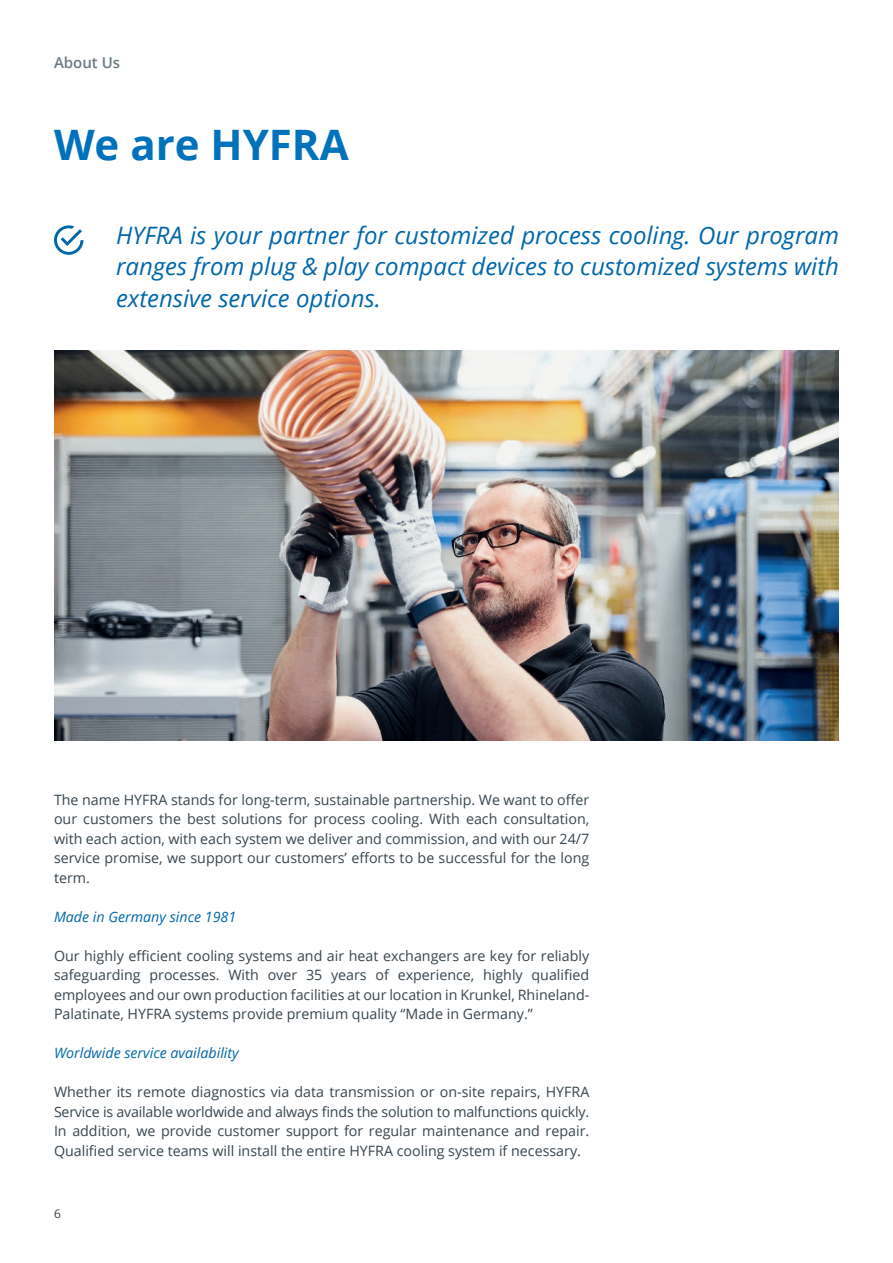
<style>
.page{position:relative;width:893px;height:1263px;background:#fff}
.page>*{position:absolute;margin:0;border:0;box-sizing:border-box;transform-origin:0 0}
.t1{font:700 42px "Open Sans";color:#0072bc}
.t2{font:italic 24px/31.5px "Open Sans";color:#0067aa;text-align:justify}
.t3{font:600 15px "Open Sans";color:#6b7a83}
.t4{font:14.25px/19.5px "Open Sans";color:#38454d;text-align:justify}
.t5{font:italic 14.25px "Open Sans";color:#0067aa}
.t6{font:12px "Open Sans";color:#38454d}
</style>
<div class="page">
<img style="left:54px;top:351px;width:785px;height:389px">
<svg style="left:54px;top:225px;width:29px;height:30px"></svg>
<p class="t3" style="left:54px;top:52px;width:68px">About Us</p>
<h1 class="t1" style="left:54px;top:115px;width:296px">We are HYFRA</h1>
<h2 class="t2" style="left:116px;top:219px;width:724px">HYFRA is your partner for customized process cooling. Our program ranges from plug &amp; play compact devices to customized systems with extensive service options.</h2>
<p class="t4" style="left:54px;top:789px;width:537px">The name HYFRA stands for long-term, sustainable partnership. We want to offer our customers the best solutions for process cooling. With each consultation, with each action, with each system we deliver and commission, and with our 24/7 service promise, we support our customers’ efforts to be successful for the long term.</p>
<p class="t5" style="left:54px;top:907px;width:184px">Made in Germany since 1981</p>
<p class="t4" style="left:54px;top:945px;width:537px">Our highly efficient cooling systems and air heat exchangers are key for reliably safeguarding processes. With over 35 years of experience, highly qualified employees and our own production facilities at our location in Krunkel, Rhineland-Palatinate, HYFRA systems provide premium quality “Made in Germany.”</p>
<p class="t5" style="left:54px;top:1043px;width:186px">Worldwide service availability</p>
<p class="t4" style="left:54px;top:1082px;width:537px">Whether its remote diagnostics via data transmission or on-site repairs, HYFRA Service is available worldwide and always finds the solution to malfunctions quickly.<br>In addition, we provide customer support for regular maintenance and repair.<br>Qualified service teams will install the entire HYFRA cooling system if necessary.</p>
<p class="t6" style="left:54px;top:1205px;width:8px">6</p>
</div>
